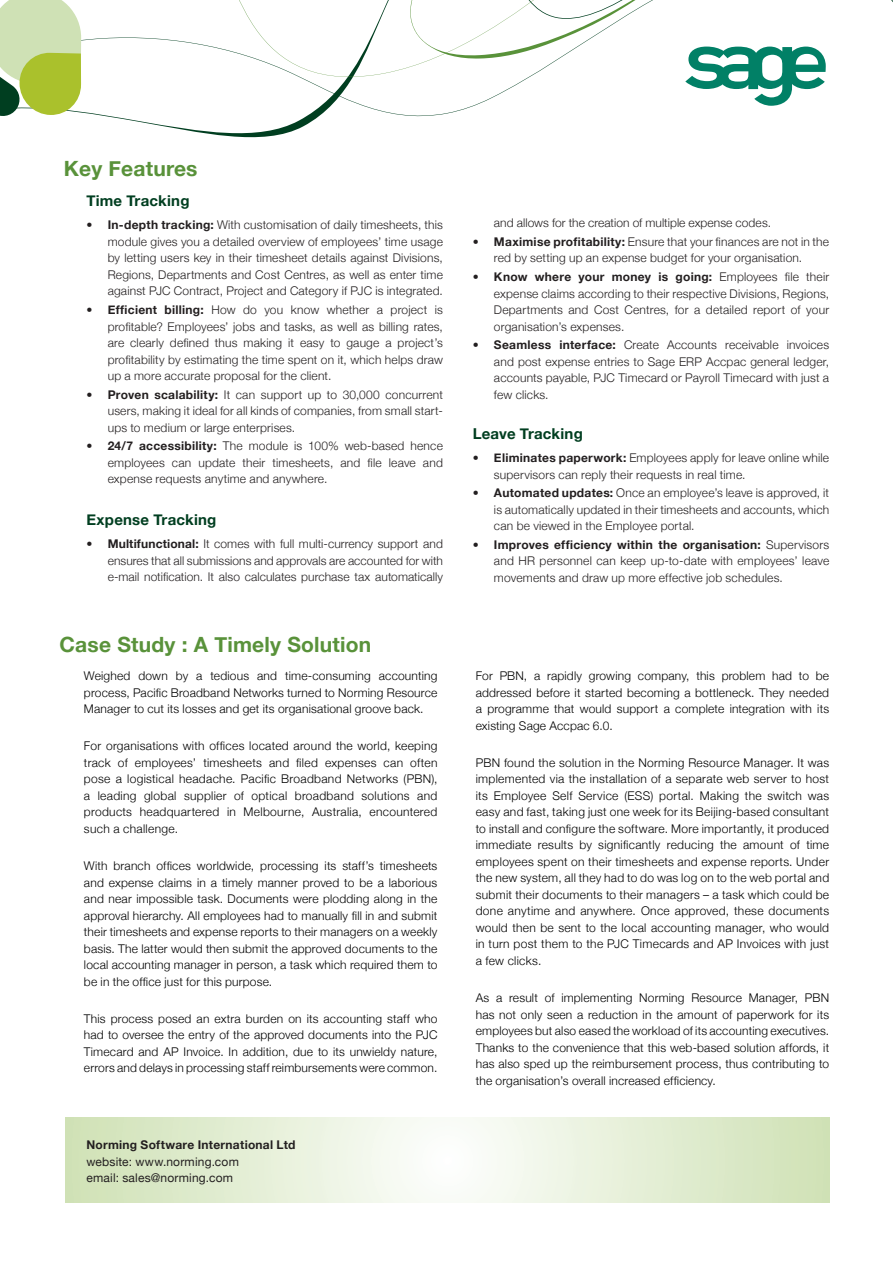
<style>
.page{position:relative;width:893px;height:1263px;background:#fff}
.page>*{position:absolute;margin:0;border:0;box-sizing:border-box;transform-origin:0 0}
.txt_retrait{font:700 21px "Helvetica Neue";letter-spacing:.01em;color:#59923a}
.txt_retrait-2{font:700 15px "Helvetica Neue";letter-spacing:.01em;color:#003e20}
.txt_retrait-3{font:300 12px/16.5px "Helvetica Neue";letter-spacing:.015em;color:#000;text-align:justify}
.txt_retrait-4{font:300 12px/16.5px "Helvetica Neue";letter-spacing:.015em;color:#231f20;text-align:justify}
.t1{font:12px "Helvetica Neue";letter-spacing:.015em;color:#231f20}
.t2{font:700 12px "Helvetica Neue";letter-spacing:.02em;color:#231f20}
.s1{font-weight:700}
</style>
<div class="page">
<svg style="left:162px;top:126px;width:142px;height:12px"></svg>
<svg style="left:81px;top:59px;width:745px;height:67px"></svg>
<svg style="left:81px;top:0;width:812px;height:59px"></svg>
<svg style="left:0;top:0;width:81px;height:116px;background:#bacf84"></svg>
<svg style="left:65px;top:1118px;width:764px;height:85px"></svg>
<p class="txt_retrait" style="left:64px;top:156px;width:135px">Key Features</p>
<p class="txt_retrait-2" style="left:86px;top:192px;width:105px">Time Tracking</p>
<p class="txt_retrait-4" style="left:108px;top:217px;width:337px;text-indent:-21px">• <span class="s1">In-depth tracking:</span> With customisation of daily timesheets, this module gives you a detailed overview of employees’ time usage by letting users key in their timesheet details against Divisions, Regions, Departments and Cost Centres, as well as enter time against PJC Contract, Project and Category if PJC is integrated.</p>
<p class="txt_retrait-4" style="left:108px;top:301px;width:337px;text-indent:-21px">• <span class="s1">Efficient billing:</span> How do you know whether a project is profitable? Employees’ jobs and tasks, as well as billing rates, are clearly defined thus making it easy to gauge a project’s profitability by estimating the time spent on it, which helps draw up a more accurate proposal for the client.</p>
<p class="txt_retrait-4" style="left:108px;top:386px;width:337px;text-indent:-21px">• <span class="s1">Proven scalability:</span> It can support up to 30,000 concurrent users, making it ideal for all kinds of companies, from small start&shy;ups to medium or large enterprises.</p>
<p class="txt_retrait-4" style="left:108px;top:438px;width:337px;text-indent:-21px">• <span class="s1">24/7 accessibility:</span> The module is 100% web-based hence employees can update their timesheets, and file leave and expense requests anytime and anywhere.</p>
<p class="txt_retrait-2" style="left:86px;top:510px;width:131px">Expense Tracking</p>
<p class="txt_retrait-4" style="left:108px;top:535px;width:337px;text-indent:-21px">• <span class="s1">Multifunctional:</span> It comes with full multi-currency support and ensures that all submissions and approvals are accounted for with e-mail notification. It also calculates purchase tax automatically</p>
<p class="txt_retrait" style="left:60px;top:631px;width:313px">Case Study : A Timely Solution</p>
<p class="txt_retrait-3" style="left:84px;top:667px;width:355px">Weighed down by a tedious and time-consuming accounting process, Pacific Broadband Networks turned to Norming Resource Manager to cut its losses and get its organisational groove back.</p>
<p class="txt_retrait-3" style="left:84px;top:737px;width:355px">For organisations with offices located around the world, keeping track of employees’ timesheets and filed expenses can often pose a logistical headache. Pacific Broadband Networks (PBN), a leading global supplier of optical broadband solutions and products headquartered in Melbourne, Australia, encountered such a challenge.</p>
<p class="txt_retrait-3" style="left:84px;top:857px;width:355px">With branch offices worldwide, processing its staff’s timesheets and expense claims in a timely manner proved to be a laborious and near impossible task. Documents were plodding along in the approval hierarchy. All employees had to manually fill in and submit their timesheets and expense reports to their managers on a weekly basis. The latter would then submit the approved documents to the local accounting manager in person, a task which required them to be in the office just for this purpose.</p>
<p class="txt_retrait-3" style="left:84px;top:1010px;width:355px">This process posed an extra burden on its accounting staff who had to oversee the entry of the approved documents into the PJC Timecard and AP Invoice. In addition, due to its unwieldy nature, errors and delays in processing staff reimbursements were common.</p>
<p class="t2" style="left:86px;top:1137px;width:210px">Norming Software International Ltd</p>
<p class="t1" style="left:86px;top:1154px;width:154px">website: www.norming.com</p>
<p class="t1" style="left:86px;top:1171px;width:148px">email: sales@norming.com</p>
<p class="txt_retrait-4" style="left:494px;top:215px;width:279px">and allows for the creation of multiple expense codes.</p>
<p class="txt_retrait-4" style="left:473px;top:233px;width:358px;text-align:center">• <span class="s1">Maximise profitability:</span> Ensure that your finances are not in the red by setting up an expense budget for your organisation.</p>
<p class="txt_retrait-4" style="left:494px;top:268px;width:337px;text-indent:-21px">• <span class="s1">Know where your money is going:</span> Employees file their expense claims according to their respective Divisions, Regions, Departments and Cost Centres, for a detailed report of your organisation’s expenses.</p>
<p class="txt_retrait-4" style="left:494px;top:336px;width:337px;text-indent:-21px">• <span class="s1">Seamless interface:</span> Create Accounts receivable invoices and post expense entries to Sage ERP Accpac general ledger, accounts payable, PJC Timecard or Payroll Timecard with just a few clicks.</p>
<p class="txt_retrait-2" style="left:473px;top:424px;width:112px">Leave Tracking</p>
<p class="txt_retrait-4" style="left:494px;top:449px;width:337px;text-indent:-21px">• <span class="s1">Eliminates paperwork:</span> Employees apply for leave online while supervisors can reply their requests in real time.</p>
<p class="txt_retrait-4" style="left:494px;top:484px;width:337px;text-indent:-21px">• <span class="s1">Automated updates:</span> Once an employee’s leave is approved, it is automatically updated in their timesheets and accounts, which can be viewed in the Employee portal.</p>
<p class="txt_retrait-4" style="left:494px;top:536px;width:337px;text-indent:-21px">• <span class="s1">Improves efficiency within the organisation:</span> Supervisors and HR personnel can keep up-to-date with employees’ leave movements and draw up more effective job schedules.</p>
<p class="txt_retrait-3" style="left:476px;top:667px;width:355px">For PBN, a rapidly growing company, this problem had to be addressed before it started becoming a bottleneck. They needed a programme that would support a complete integration with its existing Sage Accpac 6.0.</p>
<p class="txt_retrait-3" style="left:476px;top:754px;width:355px">PBN found the solution in the Norming Resource Manager. It was implemented via the installation of a separate web server to host its Employee Self Service (ESS) portal. Making the switch was easy and fast, taking just one week for its Beijing-based consultant to install and configure the software. More importantly, it produced immediate results by significantly reducing the amount of time employees spent on their timesheets and expense reports. Under the new system, all they had to do was log on to the web portal and submit their documents to their managers – a task which could be done anytime and anywhere. Once approved, these documents would then be sent to the local accounting manager, who would in turn post them to the PJC Timecards and AP Invoices with just a few clicks.</p>
<p class="txt_retrait-3" style="left:476px;top:989px;width:355px">As a result of implementing Norming Resource Manager, PBN has not only seen a reduction in the amount of paperwork for its employees but also eased the workload of its accounting executives.<br>Thanks to the convenience that this web-based solution affords, it has also sped up the reimbursement process, thus contributing to the organisation’s overall increased efficiency.</p>
</div>
